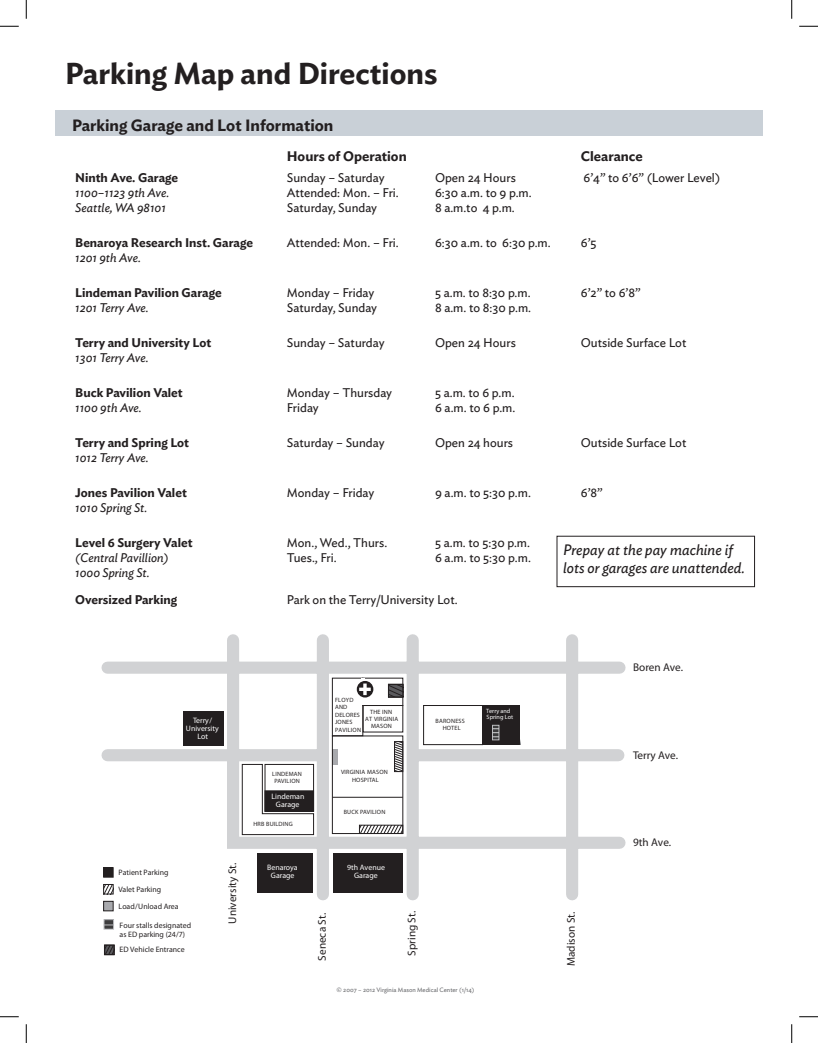
<style>
.page{position:relative;width:818px;height:1043px;background:#fff}
.page>*{position:absolute;margin:0;border:0;box-sizing:border-box;transform-origin:0 0}
.t1{font:600 30px "Ideal Sans";color:#231f20}
.t2{font:600 16.25px "Ideal Sans";color:#231f20}
.TR_Bold_Ital_Sub{font:italic 15px "Ideal Sans";color:#231f20}
.TR_Bold_Ital_Sub-2{font:600 13.75px "Ideal Sans";color:#231f20}
.TR_Bold_Ital_Sub-3{font:12.5px "Ideal Sans";color:#231f20}
.TR_Bold_Ital_Sub-4{font:600 12.5px "Ideal Sans";color:#231f20}
.TR_Bold_Ital_Sub-5{font:italic 12.5px "Ideal Sans";color:#231f20}
.t3{font:11.25px "Helvetica Neue";color:#231f20}
.t4{font:7.88px/16.9px "Helvetica Neue";color:#231f20}
.t5{font:7.88px/7.9px "Helvetica Neue";color:#fff;text-align:center}
.t6{font:6.25px "Ideal Sans";color:#6c6d70}
.t7{font:6.12px/7.4px "Helvetica Neue";letter-spacing:.03em;color:#231f20;text-align:center}
.t8{font:6.12px/6.8px "Helvetica Neue";color:#fff}
</style>
<div class="page">
<div style="left:483px;top:705px;width:37px;height:40px;background:#231f20"></div>
<div style="left:183px;top:711px;width:40px;height:34px;background:#231f20"></div>
<div style="left:257px;top:853px;width:55px;height:40px;background:#231f20"></div>
<div style="left:333px;top:853px;width:70px;height:40px;background:#231f20"></div>
<div style="left:107px;top:749px;width:214px;height:12px;background:#d1d2d4"></div>
<div style="left:566px;top:640px;width:12px;height:254px;background:#d1d2d4"></div>
<div style="left:406px;top:640px;width:13px;height:254px;background:#d1d2d4"></div>
<div style="left:317px;top:640px;width:12px;height:254px;background:#d1d2d4"></div>
<div style="left:227px;top:640px;width:12px;height:199px;background:#d1d2d4"></div>
<div style="left:223px;top:836px;width:396px;height:12px;background:#d1d2d4"></div>
<div style="left:415px;top:749px;width:203px;height:12px;background:#d1d2d4"></div>
<div style="left:107px;top:661px;width:512px;height:12px;background:#d1d2d4"></div>
<div style="left:205px;top:825px;width:22px;height:35px;background:#fff"></div>
<div style="left:104px;top:867px;width:9px;height:10px;background:#231f20"></div>
<div style="left:103px;top:867px;width:10px;height:10px;border:1px solid #231f20"></div>
<svg style="left:105px;top:886px;width:6px;height:6px"></svg>
<div style="left:103px;top:884px;width:10px;height:10px;border:1px solid #231f20"></div>
<div style="left:104px;top:901px;width:9px;height:9px;background:#a8a9ad"></div>
<div style="left:103px;top:901px;width:10px;height:10px;border:1px solid #231f20"></div>
<div style="left:332px;top:678px;width:31px;height:58px;border:1px solid #231f20"></div>
<div style="left:492px;top:725px;width:7px;height:15px;border:1px solid #bcbdc0"></div>
<svg style="left:106px;top:921px;width:6px;height:6px"></svg>
<div style="left:104px;top:919px;width:10px;height:10px;border:1px solid #bcbdc0"></div>
<svg style="left:492px;top:728px;width:7px;height:9px"></svg>
<div style="left:104px;top:944px;width:10px;height:10px;border:1px solid #231f20"></div>
<svg style="left:107px;top:946px;width:5px;height:6px"></svg>
<div style="left:105px;top:944px;width:9px;height:10px;border:1px solid #231f20"></div>
<svg style="left:390px;top:686px;width:11px;height:9px"></svg>
<div style="left:388px;top:684px;width:15px;height:13px;border:1px solid #231f20"></div>
<hr style="left:361px;top:678px;width:4px;height:27px;background:#fff">
<svg style="left:357px;top:681px;width:16px;height:16px"></svg>
<svg style="left:359px;top:683px;width:12px;height:12px"></svg>
<svg style="left:242px;top:705px;width:241px;height:130px"></svg>
<div style="left:394px;top:741px;width:9px;height:30px;border:1px solid #231f20"></div>
<div style="left:55px;top:111px;width:707px;height:25px;background:#c9d0d7"></div>
<div style="left:556px;top:536px;width:198px;height:51px;border:1px solid #231f20"></div>
<svg style="left:0;top:25px;width:19px;height:2px"></svg>
<svg style="left:799px;top:25px;width:19px;height:2px"></svg>
<svg style="left:0;top:1016px;width:19px;height:1px"></svg>
<svg style="left:799px;top:1016px;width:19px;height:1px"></svg>
<svg style="left:25px;top:0;width:2px;height:19px"></svg>
<svg style="left:25px;top:1024px;width:2px;height:18px"></svg>
<svg style="left:791px;top:0;width:1px;height:19px"></svg>
<svg style="left:791px;top:1024px;width:1px;height:18px"></svg>
<p class="t1" style="left:65px;top:50px;width:374px">Parking Map and Directions</p>
<p class="t2" style="left:72px;top:112px;width:263px">Parking Garage and Lot Information</p>
<p class="TR_Bold_Ital_Sub-2" style="left:287px;top:145px;width:121px">Hours of Operation</p>
<p class="TR_Bold_Ital_Sub-2" style="left:581px;top:145px;width:63px">Clearance</p>
<p class="TR_Bold_Ital_Sub-4" style="left:75px;top:168px;width:104px">Ninth Ave. Garage</p>
<p class="TR_Bold_Ital_Sub-5" style="left:75px;top:183px;width:95px">1100–1123 9th Ave.</p>
<p class="TR_Bold_Ital_Sub-5" style="left:75px;top:198px;width:92px">Seattle, WA 98101</p>
<p class="TR_Bold_Ital_Sub-3" style="left:287px;top:168px;width:99px">Sunday – Saturday</p>
<p class="TR_Bold_Ital_Sub-3" style="left:287px;top:183px;width:113px">Attended: Mon. – Fri.</p>
<p class="TR_Bold_Ital_Sub-3" style="left:287px;top:198px;width:92px">Saturday, Sunday</p>
<p class="TR_Bold_Ital_Sub-3" style="left:435px;top:168px;width:82px">Open 24 Hours</p>
<p class="TR_Bold_Ital_Sub-3" style="left:435px;top:183px;width:98px">6:30 a.m. to 9 p.m.</p>
<p class="TR_Bold_Ital_Sub-3" style="left:435px;top:198px;width:81px">8 a.m.to 4 p.m.</p>
<p class="TR_Bold_Ital_Sub-3" style="left:583px;top:168px;width:138px">6’4” to 6’6” (Lower Level)</p>
<p class="TR_Bold_Ital_Sub-4" style="left:75px;top:233px;width:179px">Benaroya Research Inst. Garage</p>
<p class="TR_Bold_Ital_Sub-5" style="left:75px;top:248px;width:67px">1201 9th Ave.</p>
<p class="TR_Bold_Ital_Sub-3" style="left:287px;top:233px;width:113px">Attended: Mon. – Fri.</p>
<p class="TR_Bold_Ital_Sub-3" style="left:435px;top:233px;width:117px">6:30 a.m. to 6:30 p.m.</p>
<p class="TR_Bold_Ital_Sub-3" style="left:581px;top:233px;width:17px">6’5</p>
<p class="TR_Bold_Ital_Sub-4" style="left:75px;top:283px;width:148px">Lindeman Pavilion Garage</p>
<p class="TR_Bold_Ital_Sub-5" style="left:75px;top:298px;width:75px">1201 Terry Ave.</p>
<p class="TR_Bold_Ital_Sub-3" style="left:287px;top:283px;width:89px">Monday – Friday</p>
<p class="TR_Bold_Ital_Sub-3" style="left:287px;top:298px;width:92px">Saturday, Sunday</p>
<p class="TR_Bold_Ital_Sub-3" style="left:435px;top:283px;width:97px">5 a.m. to 8:30 p.m.</p>
<p class="TR_Bold_Ital_Sub-3" style="left:435px;top:298px;width:98px">8 a.m. to 8:30 p.m.</p>
<p class="TR_Bold_Ital_Sub-3" style="left:581px;top:283px;width:61px">6’2” to 6’8”</p>
<p class="TR_Bold_Ital_Sub-4" style="left:75px;top:333px;width:137px">Terry and University Lot</p>
<p class="TR_Bold_Ital_Sub-5" style="left:75px;top:348px;width:75px">1301 Terry Ave.</p>
<p class="TR_Bold_Ital_Sub-3" style="left:287px;top:333px;width:99px">Sunday – Saturday</p>
<p class="TR_Bold_Ital_Sub-3" style="left:435px;top:333px;width:82px">Open 24 Hours</p>
<p class="TR_Bold_Ital_Sub-3" style="left:581px;top:333px;width:107px">Outside Surface Lot</p>
<p class="TR_Bold_Ital_Sub-4" style="left:75px;top:383px;width:109px">Buck Pavilion Valet</p>
<p class="TR_Bold_Ital_Sub-5" style="left:75px;top:398px;width:68px">1100 9th Ave.</p>
<p class="TR_Bold_Ital_Sub-3" style="left:287px;top:383px;width:107px">Monday – Thursday</p>
<p class="TR_Bold_Ital_Sub-3" style="left:287px;top:398px;width:33px">Friday</p>
<p class="TR_Bold_Ital_Sub-3" style="left:435px;top:383px;width:81px">5 a.m. to 6 p.m.</p>
<p class="TR_Bold_Ital_Sub-3" style="left:435px;top:398px;width:82px">6 a.m. to 6 p.m.</p>
<p class="TR_Bold_Ital_Sub-4" style="left:75px;top:433px;width:115px">Terry and Spring Lot</p>
<p class="TR_Bold_Ital_Sub-5" style="left:75px;top:448px;width:75px">1012 Terry Ave.</p>
<p class="TR_Bold_Ital_Sub-3" style="left:287px;top:433px;width:99px">Saturday – Sunday</p>
<p class="TR_Bold_Ital_Sub-3" style="left:435px;top:433px;width:80px">Open 24 hours</p>
<p class="TR_Bold_Ital_Sub-3" style="left:581px;top:433px;width:107px">Outside Surface Lot</p>
<p class="TR_Bold_Ital_Sub-4" style="left:75px;top:483px;width:113px">Jones Pavilion Valet</p>
<p class="TR_Bold_Ital_Sub-5" style="left:75px;top:498px;width:74px">1010 Spring St.</p>
<p class="TR_Bold_Ital_Sub-3" style="left:287px;top:483px;width:89px">Monday – Friday</p>
<p class="TR_Bold_Ital_Sub-3" style="left:435px;top:483px;width:97px">9 a.m. to 5:30 p.m.</p>
<p class="TR_Bold_Ital_Sub-3" style="left:581px;top:483px;width:23px">6’8”</p>
<p class="TR_Bold_Ital_Sub-4" style="left:75px;top:533px;width:119px">Level 6 Surgery Valet</p>
<p class="TR_Bold_Ital_Sub-5" style="left:75px;top:548px;width:95px">(Central Pavillion)</p>
<p class="TR_Bold_Ital_Sub-5" style="left:75px;top:563px;width:76px">1000 Spring St.</p>
<p class="TR_Bold_Ital_Sub-3" style="left:287px;top:533px;width:102px">Mon., Wed., Thurs.</p>
<p class="TR_Bold_Ital_Sub-3" style="left:287px;top:548px;width:51px">Tues., Fri.</p>
<p class="TR_Bold_Ital_Sub-3" style="left:435px;top:533px;width:97px">5 a.m. to 5:30 p.m.</p>
<p class="TR_Bold_Ital_Sub-3" style="left:435px;top:548px;width:97px">6 a.m. to 5:30 p.m.</p>
<p class="TR_Bold_Ital_Sub" style="left:563px;top:539px;width:171px">Prepay at the pay machine if</p>
<p class="TR_Bold_Ital_Sub" style="left:563px;top:556px;width:183px">lots or garages are unattended.</p>
<p class="TR_Bold_Ital_Sub-4" style="left:75px;top:590px;width:103px">Oversized Parking</p>
<p class="TR_Bold_Ital_Sub-3" style="left:287px;top:590px;width:172px">Park on the Terry/University Lot.</p>
<p class="t5" style="left:186px;top:716px;width:34px">Terry/<br>University<br>Lot</p>
<p class="t7" style="left:272px;top:770px;width:31px">LINDEMAN<br>PAVILION</p>
<p class="t5" style="left:271px;top:792px;width:34px">Lindeman<br>Garage</p>
<p class="t7" style="left:253px;top:819px;width:41px">HRB BUILDING</p>
<p class="t7" style="left:335px;top:696px;width:27px;text-align:left">FLOYD<br>AND<br>DELORES<br>JONES<br>PAVILION</p>
<p class="t7" style="left:365px;top:708px;width:35px;line-height:6.8px">THE INN<br>AT VIRGINIA<br>MASON</p>
<p class="t7" style="left:435px;top:717px;width:31px">BARONESS<br>HOTEL</p>
<p class="t7" style="left:341px;top:768px;width:48px">VIRGINIA MASON<br>HOSPITAL</p>
<p class="t7" style="left:344px;top:808px;width:43px">BUCK PAVILION</p>
<p class="t8" style="left:486px;top:707px;width:29px">Terry and<br>Spring Lot</p>
<p class="t4" style="left:119px;top:863px;width:62px">Patient Parking<br>Valet Parking<br>Load/Unload Area</p>
<p class="t4" style="left:120px;top:920px;width:73px;line-height:9.4px">Four stalls designated as ED parking (24/7)</p>
<p class="t4" style="left:119px;top:941px;width:67px">ED Vehicle Entrance</p>
<p class="t3" style="left:225px;top:923px;width:62px;rotate:-90deg">University St.</p>
<p class="t5" style="left:267px;top:863px;width:32px">Benaroya<br>Garage</p>
<p class="t5" style="left:347px;top:863px;width:39px">9th Avenue<br>Garage</p>
<p class="t3" style="left:315px;top:960px;width:49px;rotate:-90deg">Seneca St.</p>
<p class="t3" style="left:405px;top:955px;width:46px;rotate:-90deg">Spring St.</p>
<p class="t3" style="left:564px;top:965px;width:56px;rotate:-90deg">Madison St.</p>
<p class="t6" style="left:336px;top:985px;width:139px">© 2007 – 2012 Virginia Mason Medical Center (1/14)</p>
<p class="t3" style="left:633px;top:660px;width:51px">Boren Ave.</p>
<p class="t3" style="left:633px;top:748px;width:46px">Terry Ave.</p>
<p class="t3" style="left:633px;top:835px;width:40px">9th Ave.</p>
</div>
